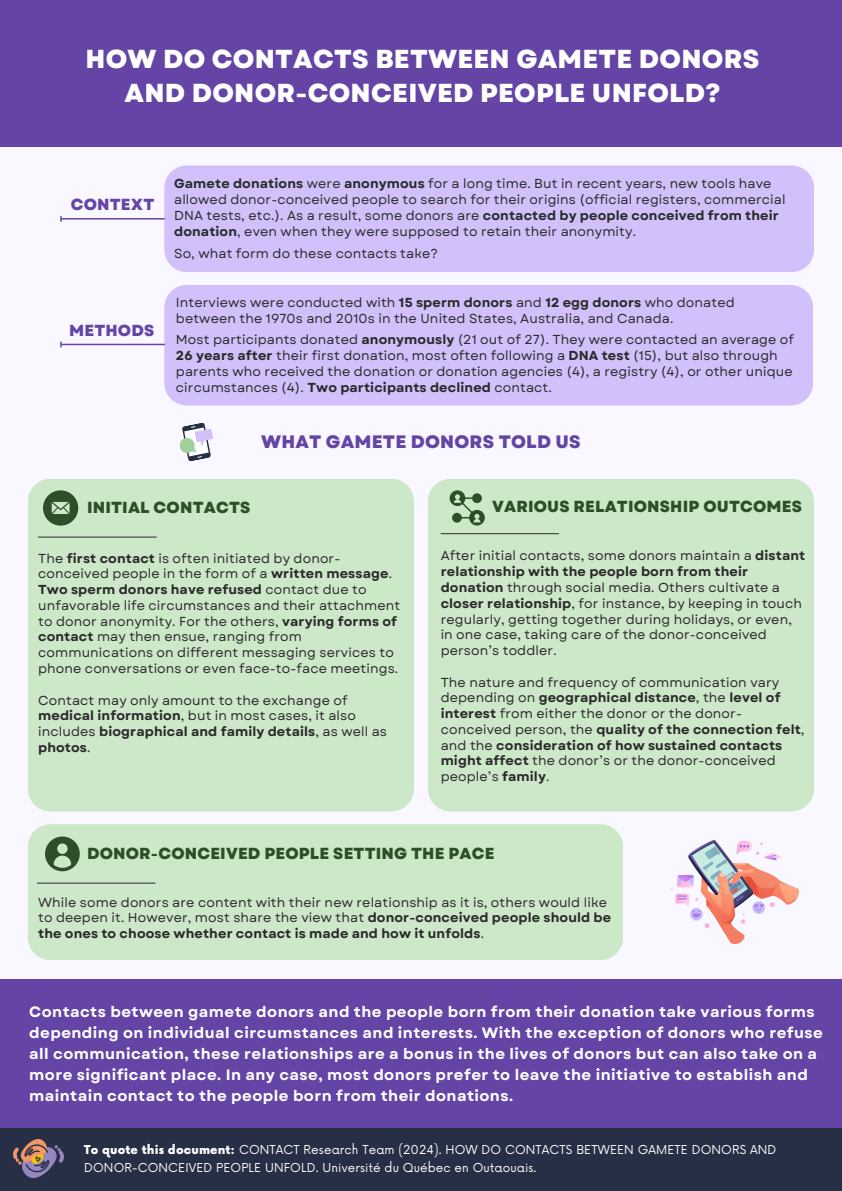
<style>
.page{position:relative;width:842px;height:1191px;background:#fff}
.page>*{position:absolute;margin:0;border:0;box-sizing:border-box;transform-origin:0 0}
.t1{font:800 26px/33.8px "Garet";letter-spacing:.01em;color:#fff;text-align:center}
.t2{font:800 18px "Garet";letter-spacing:.01em;color:#6445a5}
.t3{font:800 16px "Garet";letter-spacing:.01em;color:#2e4e29}
.t4{font:800 16px "Garet";letter-spacing:.01em;color:#6445a5}
.t5{font:700 15px/21px "Garet";letter-spacing:.03em;color:#fff}
.t6{font:13px/15.8px "Garet";letter-spacing:.01em;color:#2a2a2a}
.t7{font:12px/17.2px "Now";letter-spacing:.01em;color:#fff}
.s1{font-weight:700}
.s2{font-weight:900}
</style>
<div class="page">
<div style="left:0;top:0;width:842px;height:1190px;background:#f9f7ff"></div>
<div style="left:0;top:0;width:842px;height:147px;background:#6445a5"></div>
<div style="left:0;top:1125px;width:842px;height:65px;background:#272f46"></div>
<img style="left:13px;top:1139px;width:50px;height:38px">
<div style="left:0;top:979px;width:842px;height:148px;background:#6445a5"></div>
<div style="left:164px;top:165px;width:650px;height:107px;background:#d1c0fa"></div>
<div style="left:164px;top:285px;width:649px;height:120px;background:#d1c0fa;border-radius:23px"></div>
<div style="left:28px;top:478px;width:386px;height:333px;background:#cde7c9;border-radius:23px"></div>
<div style="left:428px;top:478px;width:386px;height:333px;background:#cde7c9;border-radius:23px"></div>
<hr style="left:38px;top:536px;width:119px;height:1px;background:#2a2a2a">
<hr style="left:441px;top:533px;width:118px;height:1px;background:#2a2a2a">
<div style="left:28px;top:824px;width:595px;height:136px;background:#cde7c9;border-radius:23px"></div>
<hr style="left:37px;top:882px;width:118px;height:1px;background:#2a2a2a">
<svg style="left:450px;top:490px;width:35px;height:35px"></svg>
<svg style="left:43px;top:490px;width:35px;height:35px"></svg>
<svg style="left:45px;top:836px;width:35px;height:35px"></svg>
<img style="left:671px;top:840px;width:128px;height:103px">
<svg style="left:179px;top:422px;width:34px;height:40px"></svg>
<hr style="left:61px;top:344px;width:104px;height:1px;background:#6445a5">
<hr style="left:61px;top:218px;width:104px;height:1px;background:#6445a5">
<p class="t1" style="left:85px;top:42px;width:675px">HOW DO CONTACTS BETWEEN GAMETE DONORS<br>AND DONOR-CONCEIVED PEOPLE UNFOLD?</p>
<h2 class="t4" style="left:71px;top:193px;width:85px">CONTEXT</h2>
<p class="t4" style="left:69px;top:319px;width:87px">METHODS</p>
<p class="t6" style="left:174px;top:176px;width:613px"><span class="s1">Gamete donations</span> were <span class="s1">anonymous</span> for a long time. But in recent years, new tools have allowed donor-conceived people to search for their origins (official registers, commercial DNA tests, etc.). As a result, some donors are <span class="s1">contacted by people conceived from their donation</span>, even when they were supposed to retain their anonymity.</p>
<h3 class="t6" style="left:174px;top:245px;width:265px">So, what form do these contacts take?</h3>
<p class="t6" style="left:176px;top:294px;width:560px">Interviews were conducted with <span class="s1">15 sperm donors</span> and <span class="s1">12 egg donors</span> who donated between the 1970s and 2010s in the United States, Australia, and Canada.</p>
<h3 class="t6" style="left:176px;top:332px;width:620px">Most participants donated <span class="s1">anonymously</span> (21 out of 27). They were contacted an average of <span class="s1">26 years after</span> their first donation, most often following a <span class="s1">DNA test</span> (15), but also through parents who received the donation or donation agencies (4), a registry (4), or other unique circumstances (4). <span class="s1">Two participants declined</span> contact.</h3>
<p class="t2" style="left:261px;top:428px;width:321px">WHAT GAMETE DONORS TOLD US</p>
<p class="t3" style="left:87px;top:495px;width:165px">INITIAL CONTACTS</p>
<p class="t6" style="left:38px;top:550px;width:364px">The <span class="s1">first contact</span> is often initiated by donor&shy;conceived people in the form of a <span class="s1">written message</span>.<br><span class="s1">Two sperm donors have refused</span> contact due to unfavorable life circumstances and their attachment to donor anonymity. For the others, <span class="s1">varying forms of contact</span> may then ensue, ranging from communications on different messaging services to phone conversations or even face-to-face meetings.</p>
<p class="t6" style="left:38px;top:692px;width:350px">Contact may only amount to the exchange of <span class="s1">medical information</span>, but in most cases, it also includes <span class="s1">biographical and family details</span>, as well as <span class="s1">photos</span>.</p>
<h3 class="t3" style="left:492px;top:495px;width:311px">VARIOUS RELATIONSHIP OUTCOMES</h3>
<p class="t6" style="left:441px;top:548px;width:366px">After initial contacts, some donors maintain a <span class="s1">distant relationship with the people born from their donation</span> through social media. Others cultivate a <span class="s1">closer relationship</span>, for instance, by keeping in touch regularly, getting together during holidays, or even, in one case, taking care of the donor-conceived person’s toddler.</p>
<p class="t6" style="left:441px;top:674px;width:365px">The nature and frequency of communication vary depending on <span class="s1">geographical distance</span>, the <span class="s1">level of interest</span> from either the donor or the donor&shy;conceived person, the <span class="s1">quality of the connection felt</span>, and the <span class="s1">consideration of how sustained contacts might affect</span> the donor’s or the donor-conceived people’s <span class="s1">family</span>.</p>
<p class="t3" style="left:87px;top:841px;width:409px">DONOR-CONCEIVED PEOPLE SETTING THE PACE</p>
<h3 class="t6" style="left:38px;top:894px;width:575px">While some donors are content with their new relationship as it is, others would like to deepen it. However, most share the view that <span class="s1">donor-conceived people should be the ones to choose whether contact is made and how it unfolds</span>.</h3>
<p class="t5" style="left:29px;top:1000px;width:795px">Contacts between gamete donors and the people born from their donation take various forms depending on individual circumstances and interests. With the exception of donors who refuse all communication, these relationships are a bonus in the lives of donors but can also take on a more significant place. In any case, most donors prefer to leave the initiative to establish and maintain contact to the people born from their donations.</p>
<h3 class="t7" style="left:84px;top:1141px;width:694px"><span class="s2">To quote this document:</span> CONTACT Research Team (2024). HOW DO CONTACTS BETWEEN GAMETE DONORS AND<br>DONOR-CONCEIVED PEOPLE UNFOLD. Université du Québec en Outaouais.</h3>
</div>
